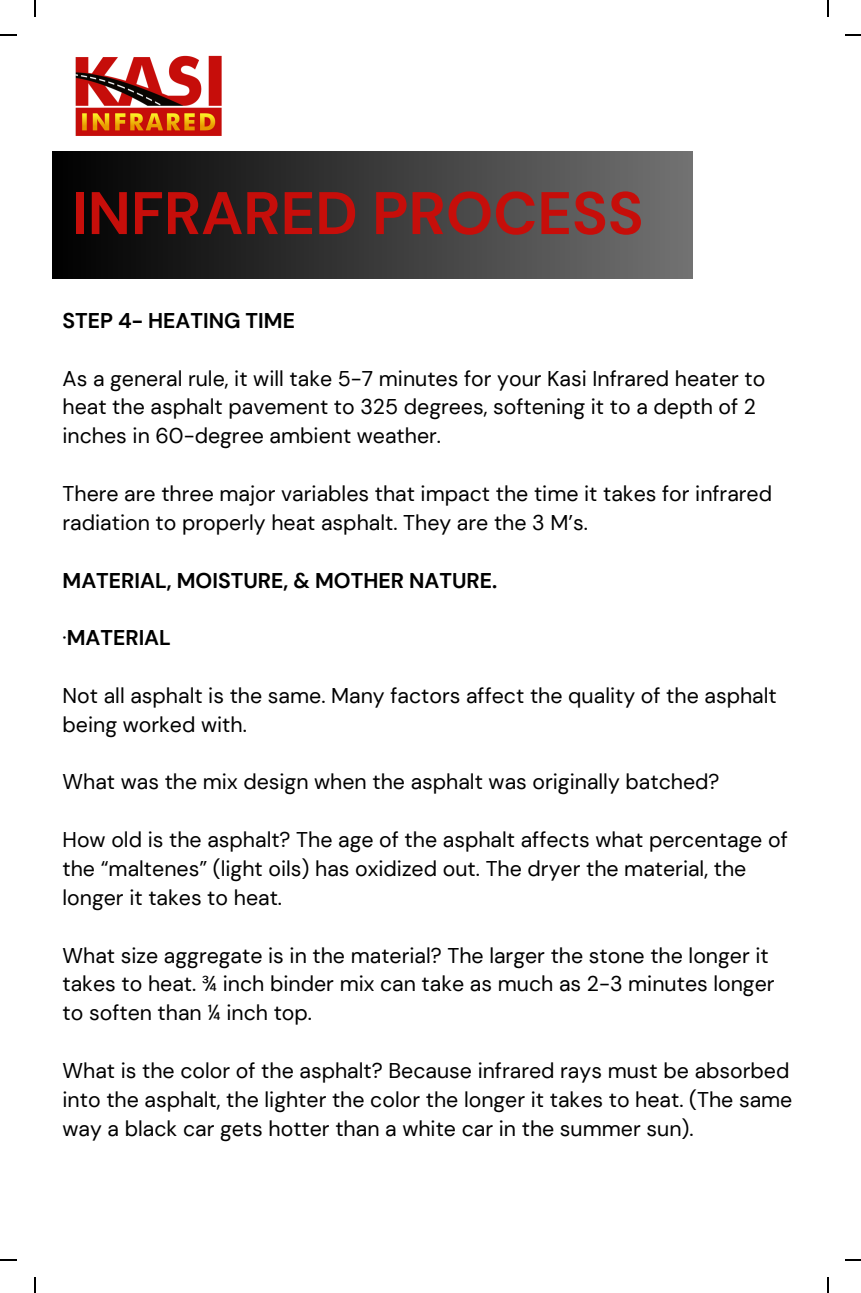
<style>
.page{position:relative;width:861px;height:1293px;background:#fff}
.page>*{position:absolute;margin:0;border:0;box-sizing:border-box;transform-origin:0 0}
.t1{font:700 59.8px "DM Sans";color:#c60e0a}
.t2{font:21.2px/28.8px "DM Sans";color:#000}
.t3{font:700 21.2px "DM Sans";color:#000}
.s1{font-weight:400}
</style>
<div class="page">
<div style="left:52px;top:152px;width:639px;height:127px;background:linear-gradient(to right,#000,#727272)"></div>
<img style="left:75px;top:55px;width:147px;height:81px">
<svg style="left:34px;top:0;width:2px;height:16px"></svg>
<svg style="left:0;top:34px;width:16px;height:2px"></svg>
<svg style="left:827px;top:0;width:1px;height:16px"></svg>
<svg style="left:845px;top:34px;width:15px;height:2px"></svg>
<svg style="left:34px;top:1277px;width:2px;height:15px"></svg>
<svg style="left:0;top:1259px;width:16px;height:1px"></svg>
<svg style="left:827px;top:1277px;width:1px;height:15px"></svg>
<svg style="left:845px;top:1259px;width:15px;height:1px"></svg>
<p class="t1" style="left:72px;top:175px;width:573px">INFRARED PROCESS</p>
<p class="t3" style="left:62px;top:307px;width:234px">STEP 4- HEATING TIME</p>
<h1 class="t2" style="left:62px;top:364px;width:704px">As a general rule, it will take 5-7 minutes for your Kasi Infrared heater to heat the asphalt pavement to 325 degrees, softening it to a depth of 2 inches in 60-degree ambient weather.</h1>
<h2 class="t2" style="left:62px;top:479px;width:710px">There are three major variables that impact the time it takes for infrared radiation to properly heat asphalt. They are the 3 M’s.</h2>
<p class="t3" style="left:62px;top:566px;width:436px">MATERIAL, MOISTURE, &amp; MOTHER NATURE.</p>
<p class="t3" style="left:62px;top:624px;width:110px"><span class="s1">·</span>MATERIAL</p>
<h2 class="t2" style="left:62px;top:681px;width:715px">Not all asphalt is the same. Many factors affect the quality of the asphalt being worked with.</h2>
<h3 class="t2" style="left:62px;top:767px;width:658px">What was the mix design when the asphalt was originally batched?</h3>
<p class="t2" style="left:62px;top:825px;width:726px">How old is the asphalt? The age of the asphalt affects what percentage of the “maltenes” (light oils) has oxidized out. The dryer the material, the longer it takes to heat.</p>
<p class="t2" style="left:62px;top:940px;width:713px">What size aggregate is in the material? The larger the stone the longer it takes to heat. ¾ inch binder mix can take as much as 2-3 minutes longer to soften than ¼ inch top.</p>
<p class="t2" style="left:62px;top:1056px;width:731px">What is the color of the asphalt? Because infrared rays must be absorbed into the asphalt, the lighter the color the longer it takes to heat. (The same way a black car gets hotter than a white car in the summer sun).</p>
</div>
